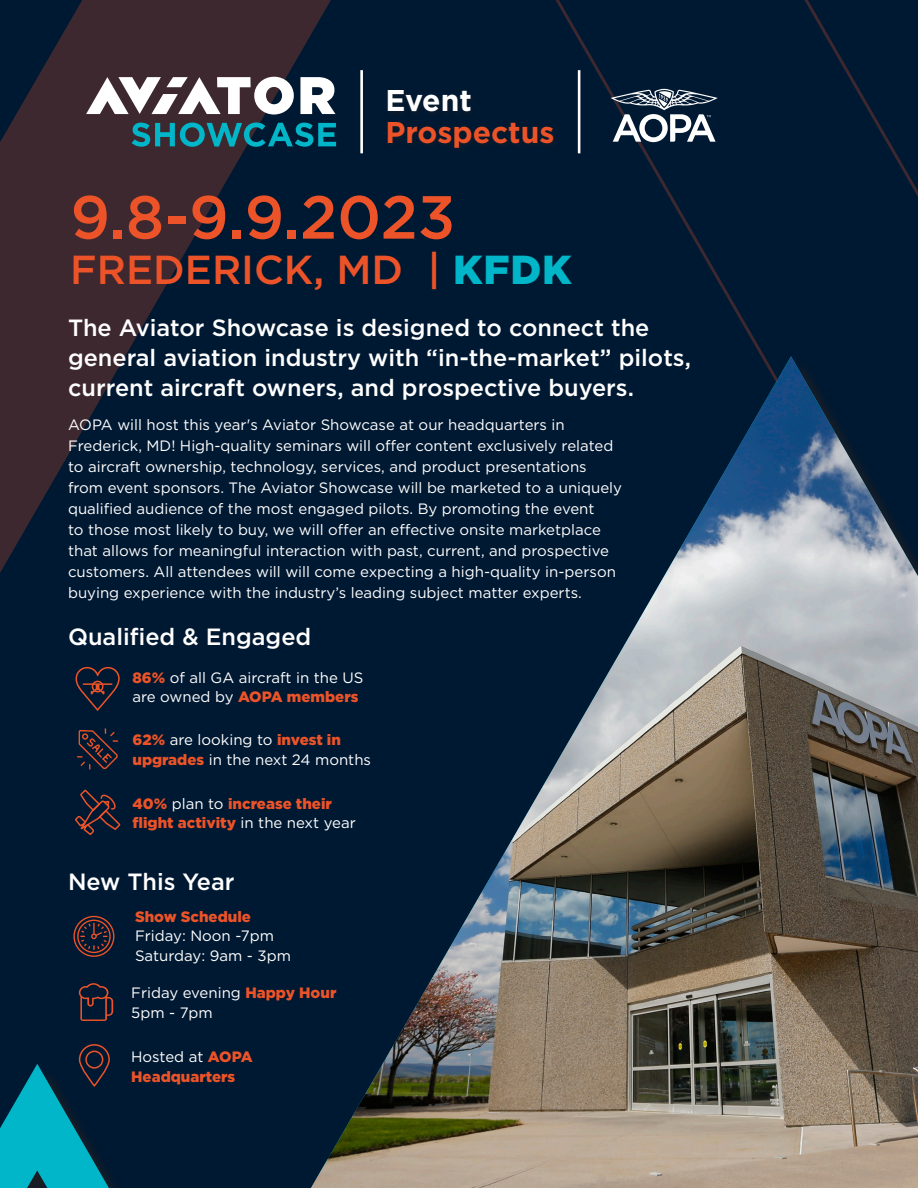
<style>
.page{position:relative;width:918px;height:1188px;background:#fff}
.page>*{position:absolute;margin:0;border:0;box-sizing:border-box;transform-origin:0 0}
.t1{font:500 60.75px "Gotham";color:#ec5328}
.t2{font:500 40.5px "Gotham";color:#ec5328}
.t3{font:700 30px/31.5px "Gotham";color:#ec5328}
.BODY_COPY{font:500 23.55px/30px "Gotham";color:#fff}
.BODY_COPY-2{font:15px/21px "Gotham";color:#fff}
.BODY_COPY-3{font:900 15px/19.5px "Gotham";color:#ec5328}
.s1{color:#fff}
.s2{font-weight:900;color:#00b6c8}
.s3{font-weight:900;color:#ec5328}
.s4{font-weight:400;color:#fff}
</style>
<div class="page">
<div style="left:0;top:0;width:535px;height:1188px;background:#001932"></div>
<svg style="left:0;top:0;width:341px;height:647px;background:#191f30"></svg>
<div style="left:386px;top:89px;width:173px;height:64px;background:#011931"></div>
<svg style="left:132px;top:123px;width:204px;height:24px;background:#126777"></svg>
<svg style="left:300px;top:77px;width:35px;height:37px"></svg>
<svg style="left:86px;top:77px;width:208px;height:38px"></svg>
<hr style="left:360px;top:70px;width:3px;height:83px;background:#fff">
<div style="left:535px;top:0;width:383px;height:356px;background:#001932"></div>
<div style="left:0;top:1068px;width:150px;height:120px;background:#001932"></div>
<svg style="left:0;top:1064px;width:109px;height:124px"></svg>
<div style="left:285px;top:360px;width:633px;height:828px;background:#001932"></div>
<img style="left:311px;top:356px;width:607px;height:832px">
<svg style="left:76px;top:667px;width:44px;height:44px;background:#282230"></svg>
<svg style="left:74px;top:788px;width:48px;height:48px;background:#262230"></svg>
<svg style="left:76px;top:727px;width:43px;height:44px;background:#282230"></svg>
<svg style="left:79px;top:983px;width:34px;height:38px"></svg>
<svg style="left:611px;top:89px;width:107px;height:53px"></svg>
<div style="left:79px;top:1044px;width:31px;height:43px;border:2px solid #ec5328;border-radius:15px"></div>
<div style="left:85px;top:1051px;width:18px;height:18px;border:2px solid #ec5328;border-radius:50%"></div>
<svg style="left:73px;top:916px;width:41px;height:41px;background:#39262f"></svg>
<p class="t3" style="left:385px;top:85px;width:171px"><span class="s1">Event<br></span>Prospectus</p>
<p class="t1" style="left:70px;top:177px;width:386px">9.8-9.9.2023</p>
<p class="t2" style="left:70px;top:243px;width:503px">FREDERICK, MD | <span class="s2">KFDK</span></p>
<p class="BODY_COPY" style="left:68px;top:313px;width:625px">The Aviator Showcase is designed to connect the general aviation industry with “in-the-market” pilots, current aircraft owners, and prospective buyers.</p>
<p class="BODY_COPY-2" style="left:68px;top:414px;width:556px">AOPA will host this year's Aviator Showcase at our headquarters in Frederick, MD! High-quality seminars will offer content exclusively related to aircraft ownership, technology, services, and product presentations from event sponsors. The Aviator Showcase will be marketed to a uniquely qualified audience of the most engaged pilots. By promoting the event<br>to those most likely to buy, we will offer an effective onsite marketplace that allows for meaningful interaction with past, current, and prospective customers. All attendees will will come expecting a high-quality in-person buying experience with the industry’s leading subject matter experts.</p>
<p class="BODY_COPY" style="left:68px;top:622px;width:245px">Qualified &amp; Engaged</p>
<p class="BODY_COPY-2" style="left:132px;top:667px;width:232px;line-height:19.5px"><span class="s3">86%</span> of all GA aircraft in the US are owned by <span class="s3">AOPA members</span></p>
<p class="BODY_COPY-2" style="left:132px;top:730px;width:240px;line-height:19.5px"><span class="s3">62%</span> are looking to <span class="s3">invest in upgrades</span> in the next 24 months</p>
<p class="BODY_COPY-3" style="left:132px;top:793px;width:225px">40% <span class="s4">plan to</span> increase their flight activity <span class="s4">in the next year</span></p>
<p class="BODY_COPY" style="left:68px;top:866px;width:168px">New This Year</p>
<p class="BODY_COPY-2" style="left:135px;top:906px;width:157px;line-height:19.5px"><span class="s3">Show Schedule<br></span>Friday: Noon -7pm<br>Saturday: 9am - 3pm</p>
<p class="BODY_COPY-2" style="left:131px;top:983px;width:207px;line-height:19.5px">Friday evening <span class="s3">Happy Hour<br></span>5pm - 7pm</p>
<p class="BODY_COPY-3" style="left:131px;top:1047px;width:123px"><span class="s4">Hosted at</span> AOPA<br>Headquarters</p>
</div>
